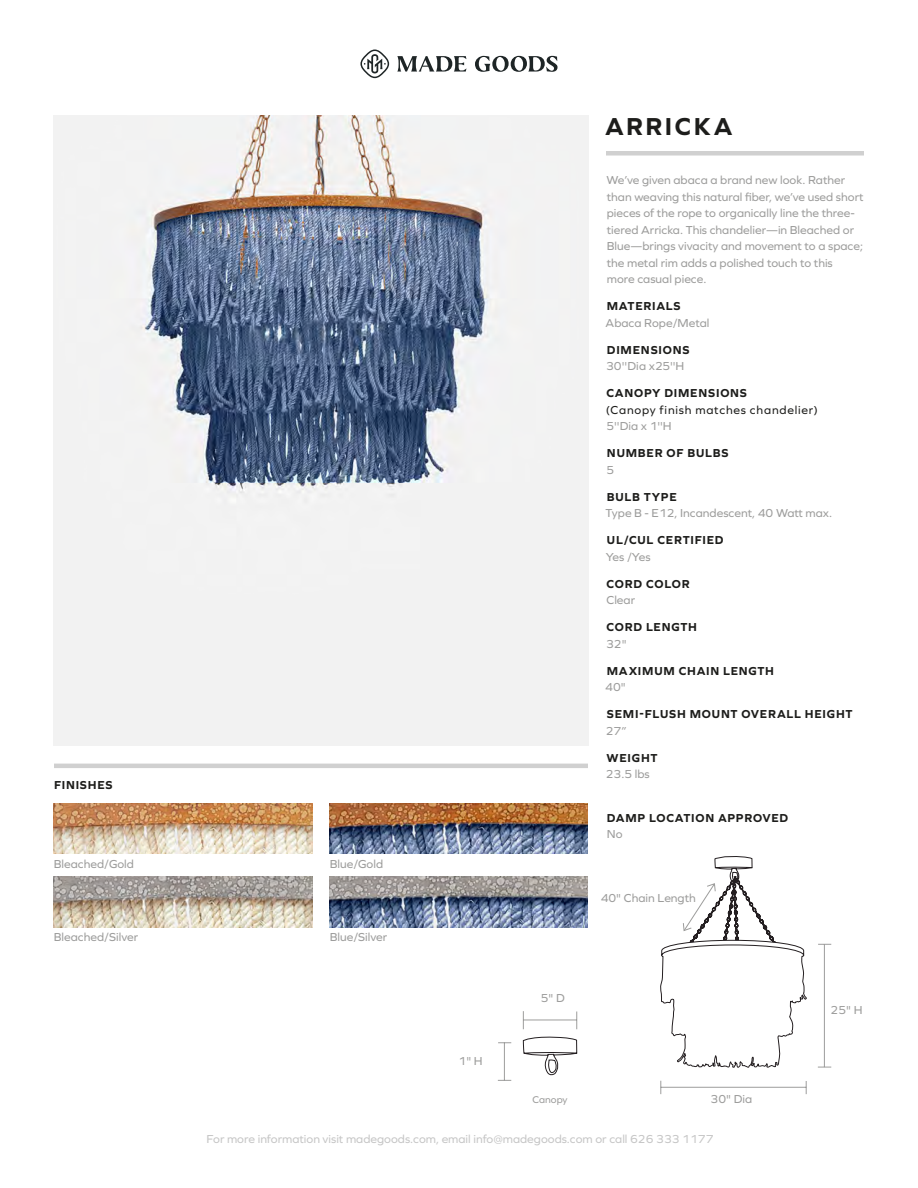
<style>
.page{position:relative;width:918px;height:1188px;background:#fff}
.page>*{position:absolute;margin:0;border:0;box-sizing:border-box;transform-origin:0 0}
.t1{font:700 25.5px "Graphie";letter-spacing:.095em;color:#1d1d1b}
.t2{font:12px/16.5px "Graphie";color:#9d9d9c}
.t3{font:700 12px "Graphie";letter-spacing:.065em;color:#1d1d1b}
.t4{font:12px "Graphie";color:#c6c6c6}
.t5{font:12px "Graphie";letter-spacing:.065em;color:#1d1d1b}
.t6{font:10.2px "Graphie";color:#9d9d9c}
</style>
<div class="page">
<div style="left:606px;top:151px;width:258px;height:5px;background:#d0d0d0"></div>
<svg style="left:397px;top:56px;width:161px;height:16px"></svg>
<svg style="left:360px;top:50px;width:29px;height:28px"></svg>
<img style="left:54px;top:116px;width:534px;height:510px">
<hr style="left:54px;top:764px;width:534px;height:4px;background:#d0d0d0">
<hr style="left:824px;top:944px;width:1px;height:123px;background:#9d9d9c">
<svg style="left:818px;top:944px;width:13px;height:1px"></svg>
<svg style="left:818px;top:1067px;width:13px;height:1px"></svg>
<hr style="left:661px;top:1087px;width:145px;height:1px;background:#9d9d9c">
<svg style="left:806px;top:1081px;width:1px;height:13px"></svg>
<svg style="left:660px;top:1081px;width:1px;height:13px"></svg>
<img style="left:54px;top:803px;width:258px;height:51px">
<img style="left:54px;top:877px;width:258px;height:50px">
<img style="left:330px;top:803px;width:258px;height:51px">
<img style="left:330px;top:877px;width:258px;height:50px">
<svg style="left:523px;top:1036px;width:55px;height:40px"></svg>
<hr style="left:523px;top:1020px;width:54px;height:1px;background:#9d9d9c">
<svg style="left:576px;top:1011px;width:1px;height:18px"></svg>
<svg style="left:523px;top:1011px;width:1px;height:18px"></svg>
<hr style="left:504px;top:1043px;width:1px;height:37px;background:#9d9d9c">
<svg style="left:498px;top:1042px;width:13px;height:1px"></svg>
<svg style="left:498px;top:1080px;width:13px;height:1px"></svg>
<svg style="left:660px;top:856px;width:147px;height:212px"></svg>
<p class="t3" style="left:54px;top:778px;width:60px">FINISHES</p>
<p class="t2" style="left:54px;top:855px;width:82px">Bleached/Gold</p>
<p class="t2" style="left:54px;top:929px;width:86px">Bleached/Silver</p>
<h1 class="t1" style="left:605px;top:111px;width:129px">ARRICKA</h1>
<p class="t2" style="left:330px;top:855px;width:55px">Blue/Gold</p>
<p class="t2" style="left:330px;top:929px;width:59px">Blue/Silver</p>
<p class="t2" style="left:459px;top:1053px;width:26px">1" H</p>
<p class="t2" style="left:607px;top:172px;width:259px">We’ve given abaca a brand new look. Rather than weaving this natural fiber, we’ve used short pieces of the rope to organically line the three&shy;tiered Arricka. This chandelier—in Bleached or Blue—brings vivacity and movement to a space; the metal rim adds a polished touch to this<br>more casual piece.</p>
<p class="t3" style="left:607px;top:299px;width:75px">MATERIALS</p>
<p class="t2" style="left:606px;top:314px;width:105px">Abaca Rope/Metal</p>
<p class="t3" style="left:607px;top:343px;width:84px">DIMENSIONS</p>
<p class="t2" style="left:606px;top:358px;width:80px">30''Dia x25''H</p>
<p class="t3" style="left:607px;top:386px;width:142px">CANOPY DIMENSIONS</p>
<p class="t5" style="left:606px;top:403px;width:214px">(Canopy finish matches chandelier)</p>
<p class="t2" style="left:606px;top:418px;width:67px">5''Dia x 1''H</p>
<p class="t3" style="left:607px;top:446px;width:123px">NUMBER OF BULBS</p>
<p class="t2" style="left:606px;top:461px;width:9px">5</p>
<p class="t3" style="left:607px;top:490px;width:71px">BULB TYPE</p>
<p class="t2" style="left:606px;top:505px;width:228px">Type B - E12, Incandescent, 40 Watt max.</p>
<p class="t3" style="left:607px;top:533px;width:118px">UL/CUL CERTIFIED</p>
<p class="t2" style="left:606px;top:548px;width:46px">Yes /Yes</p>
<p class="t3" style="left:607px;top:577px;width:85px">CORD COLOR</p>
<p class="t2" style="left:607px;top:592px;width:30px">Clear</p>
<p class="t3" style="left:607px;top:620px;width:92px">CORD LENGTH</p>
<p class="t2" style="left:606px;top:635px;width:22px">32"</p>
<p class="t3" style="left:607px;top:664px;width:169px">MAXIMUM CHAIN LENGTH</p>
<p class="t2" style="left:605px;top:679px;width:22px">40"</p>
<p class="t3" style="left:607px;top:707px;width:247px">SEMI-FLUSH MOUNT OVERALL HEIGHT</p>
<p class="t2" style="left:606px;top:722px;width:22px">27”</p>
<p class="t3" style="left:607px;top:751px;width:52px">WEIGHT</p>
<p class="t2" style="left:606px;top:766px;width:45px">23.5 lbs</p>
<p class="t3" style="left:607px;top:811px;width:183px">DAMP LOCATION APPROVED</p>
<p class="t2" style="left:607px;top:826px;width:17px">No</p>
<p class="t2" style="left:601px;top:890px;width:97px">40" Chain Length</p>
<p class="t2" style="left:541px;top:989px;width:26px">5" D</p>
<p class="t6" style="left:533px;top:1094px;width:37px">Canopy</p>
<p class="t2" style="left:711px;top:1091px;width:43px">30" Dia</p>
<p class="t2" style="left:831px;top:1002px;width:33px">25" H</p>
<p class="t4" style="left:207px;top:1132px;width:508px">For more information visit madegoods.com, email info@madegoods.com or call 626 333 1177</p>
</div>
